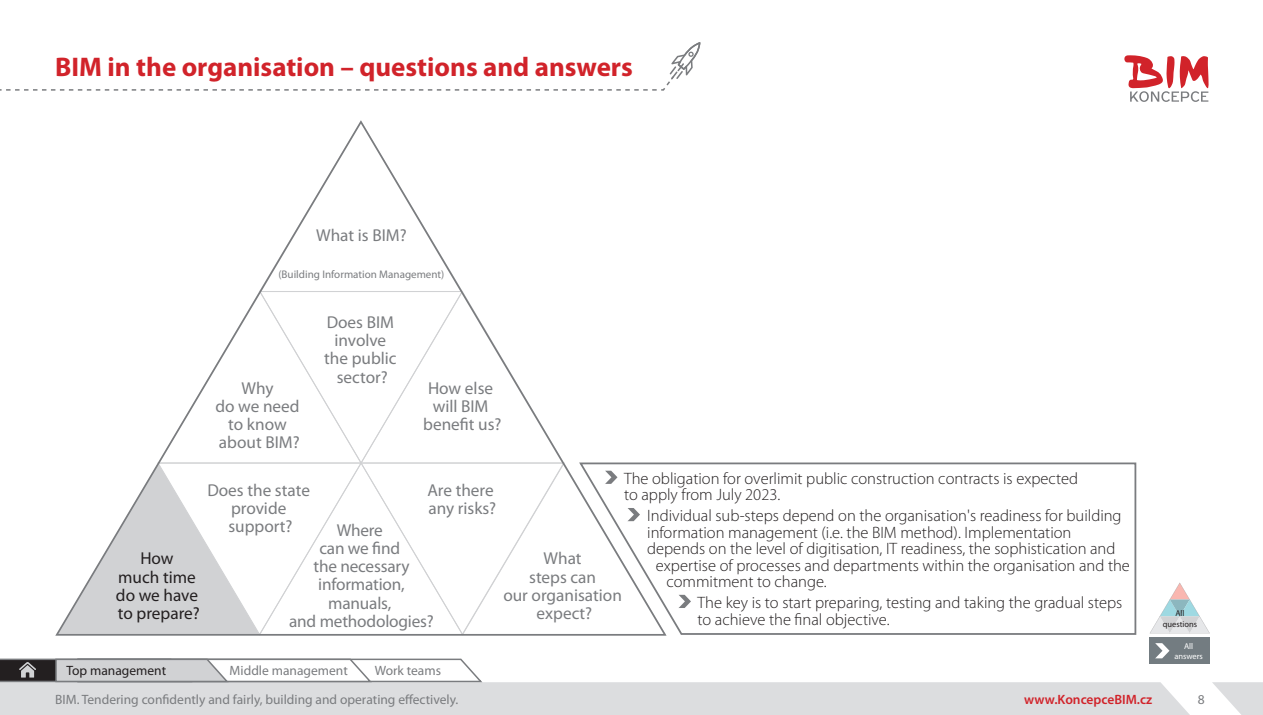
<style>
.page{position:relative;width:1263px;height:715px;background:#fff}
.page>*{position:absolute;margin:0;border:0;box-sizing:border-box;transform-origin:0 0}
.t1{font:700 27px "Myriad Pro";color:#d1232a}
.t2{font:17.25px/18.1px "Myriad Pro";color:#7a7c7f;text-align:center}
.t3{font:17.25px/18.1px "Myriad Pro";color:#231f20;text-align:center}
.t4{font:300 16.5px/16.5px "Myriad Pro";color:#231f20}
.t5{font:13.5px/29.1px "Myriad Pro";color:#7a7c7f}
.t6{font:600 13.5px "Myriad Pro";color:#d1232a}
.t7{font:13.5px "Myriad Pro";color:#231f20}
.t8{font:11.1px "Myriad Pro";color:#7a7c7f}
.t9{font:8.4px/10.1px "Myriad Pro";color:#231f20;text-align:center}
.t10{font:8.4px/10.1px "Myriad Pro";color:#fff;text-align:center}
</style>
<div class="page">
<svg style="left:1150px;top:582px;width:60px;height:51px"></svg>
<svg style="left:1212px;top:682px;width:51px;height:32px"></svg>
<div style="left:0;top:682px;width:1189px;height:32px;background:#dcdddf"></div>
<svg style="left:0;top:658px;width:483px;height:25px"></svg>
<svg style="left:1124px;top:55px;width:85px;height:47px"></svg>
<div style="left:1150px;top:637px;width:60px;height:26px;background:#737c81"></div>
<svg style="left:1155px;top:643px;width:14px;height:15px"></svg>
<svg style="left:57px;top:121px;width:521px;height:514px"></svg>
<svg style="left:578px;top:462px;width:559px;height:173px"></svg>
<svg style="left:0;top:42px;width:700px;height:49px"></svg>
<h1 class="t1" style="left:55px;top:56px;width:579px">BIM in the organisation – questions and answers</h1>
<p class="t2" style="left:316px;top:227px;width:92px">What is BIM?</p>
<p class="t8" style="left:278px;top:269px;width:167px">(Building Information Management)</p>
<p class="t3" style="left:116px;top:550px;width:85px">How<br>much time do we have to prepare?</p>
<p class="t2" style="left:324px;top:314px;width:74px">Does BIM involve the public sector?</p>
<p class="t2" style="left:215px;top:380px;width:86px">Why<br>do we need to know about BIM?</p>
<p class="t2" style="left:423px;top:380px;width:80px">How else will BIM benefit us?</p>
<p class="t2" style="left:207px;top:482px;width:104px">Does the state provide support?</p>
<p class="t2" style="left:427px;top:482px;width:70px;text-align:left">Are there any risks?</p>
<p class="t2" style="left:289px;top:522px;width:146px">Where<br>can we find<br>the necessary information, manuals,<br>and methodologies?</p>
<p class="t4" style="left:624px;top:471px;width:455px">The obligation for overlimit public construction contracts is expected to apply from July 2023.</p>
<p class="t4" style="left:647px;top:508px;width:476px">Individual sub-steps depend on the organisation's readiness for building</p>
<p class="t4" style="left:647px;top:525px;width:426px">information management (i.e. the BIM method). Implementation</p>
<p class="t4" style="left:647px;top:541px;width:470px">depends on the level of digitisation, IT readiness, the sophistication and</p>
<p class="t4" style="left:656px;top:558px;width:475px">expertise of processes and departments within the organisation and the</p>
<p class="t4" style="left:666px;top:574px;width:162px">commitment to change.</p>
<p class="t4" style="left:697px;top:595px;width:426px">The key is to start preparing, testing and taking the gradual steps to achieve the final objective.</p>
<p class="t2" style="left:503px;top:550px;width:120px">What<br>steps can<br>our organisation expect?</p>
<p class="t9" style="left:1163px;top:609px;width:36px">All questions</p>
<p class="t10" style="left:1174px;top:641px;width:30px">All answers</p>
<p class="t5" style="left:55px;top:656px;width:405px;text-indent:319px">Work teams<br>BIM. Tendering confidently and fairly, building and operating effectively.</p>
<p class="t7" style="left:66px;top:664px;width:101px">Top management</p>
<p class="t5" style="left:230px;top:656px;width:120px">Middle management</p>
<p class="t6" style="left:1024px;top:694px;width:129px">www.KoncepceBIM.cz</p>
<p class="t5" style="left:1198px;top:685px;width:8px">8</p>
</div>
